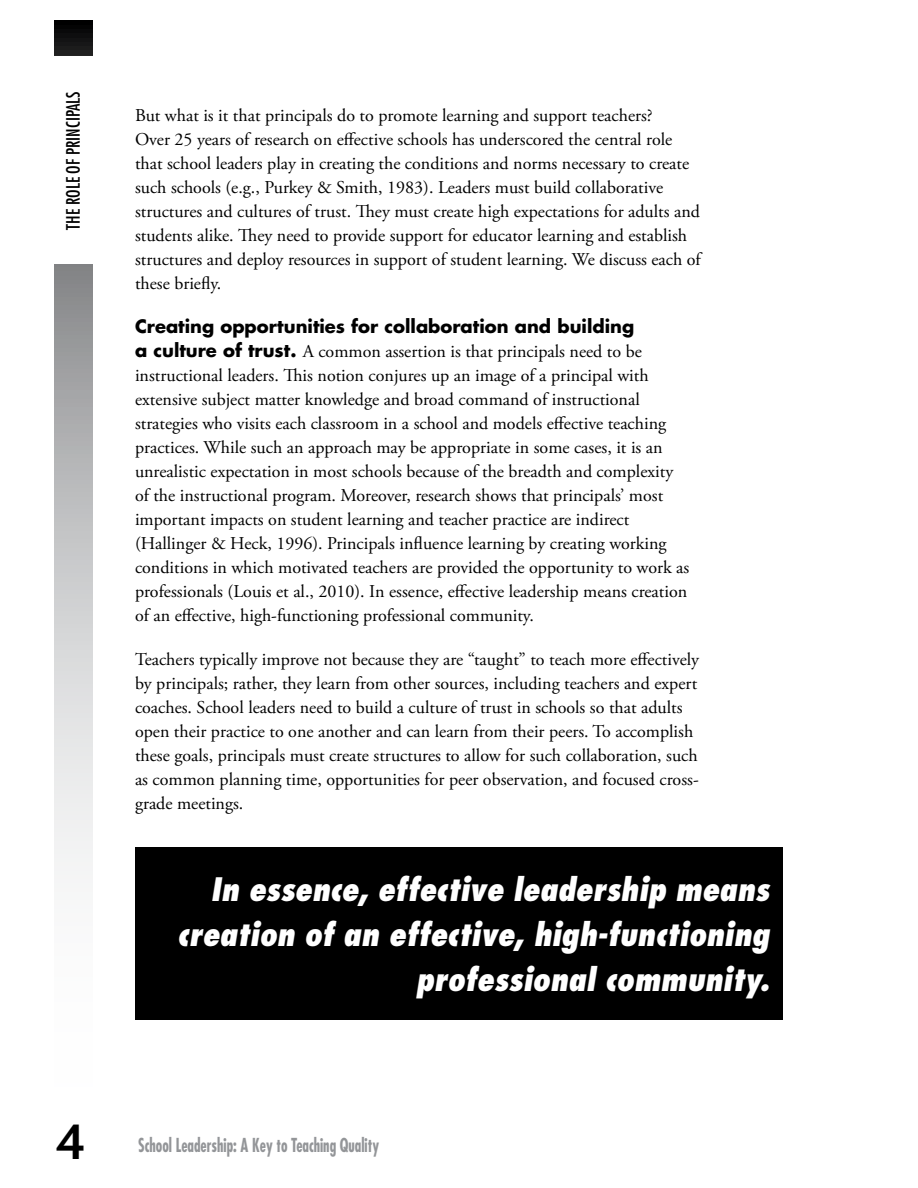
<style>
.page{position:relative;width:918px;height:1188px;background:#fff}
.page>*{position:absolute;margin:0;border:0;box-sizing:border-box;transform-origin:0 0}
.t1{font:45px "Cg Futura Maxi De";color:#000}
.t2{font:italic 800 condensed 31.5px/45px "Futura";color:#fff;text-align:right}
.t3{font:700 condensed 18.75px "Futura";color:#939598;scale:.8 1}
.t4{font:18px/24px "Adobe Garamond Pro";color:#000}
.t5{font:700 18px "Futura";color:#000}
.t6{font:condensed 18px "Futura";color:#000}
.s1{font-family:"Futura";font-weight:700}
</style>
<div class="page">
<svg style="left:55px;top:20px;width:37px;height:855px;background:#bbbcbd"></svg>
<div style="left:48px;top:56px;width:49px;height:207px;background:#fff"></div>
<div style="left:135px;top:847px;width:648px;height:173px;background:#000"></div>
<p class="t6" style="left:62px;top:230px;width:140px;rotate:-90deg">THE ROLE OF PRINCIPALS</p>
<h1 class="t1" style="left:56px;top:1114px;width:32px">4</h1>
<p class="t4" style="left:135px;top:104px;width:567px">But what is it that principals do to promote learning and support teachers?<br>Over 25 years of research on effective schools has underscored the central role that school leaders play in creating the conditions and norms necessary to create such schools (e.g., Purkey &amp; Smith, 1983). Leaders must build collaborative structures and cultures of trust. They must create high expectations for adults and students alike. They need to provide support for educator learning and establish structures and deploy resources in support of student learning. We discuss each of these briefly.</p>
<p class="t5" style="left:135px;top:315px;width:501px">Creating opportunities for collaboration and building</p>
<p class="t4" style="left:135px;top:340px;width:556px"><span class="s1">a culture of trust.</span> A common assertion is that principals need to be instructional leaders. This notion conjures up an image of a principal with extensive subject matter knowledge and broad command of instructional strategies who visits each classroom in a school and models effective teaching practices. While such an approach may be appropriate in some cases, it is an unrealistic expectation in most schools because of the breadth and complexity of the instructional program. Moreover, research shows that principals’ most important impacts on student learning and teacher practice are indirect (Hallinger &amp; Heck, 1996). Principals influence learning by creating working conditions in which motivated teachers are provided the opportunity to work as professionals (Louis et al., 2010). In essence, effective leadership means creation of an effective, high-functioning professional community.</p>
<p class="t4" style="left:135px;top:648px;width:566px">Teachers typically improve not because they are “taught” to teach more effectively by principals; rather, they learn from other sources, including teachers and expert coaches. School leaders need to build a culture of trust in schools so that adults open their practice to one another and can learn from their peers. To accomplish these goals, principals must create structures to allow for such collaboration, such as common planning time, opportunities for peer observation, and focused cross&shy;grade meetings.</p>
<h2 class="t2" style="left:177px;top:866px;width:594px">In essence, effective leadership means creation of an effective, high-functioning professional community.</h2>
<p class="t3" style="left:138px;top:1133px;width:303px">School Leadership: A Key to Teaching Quality</p>
</div>
